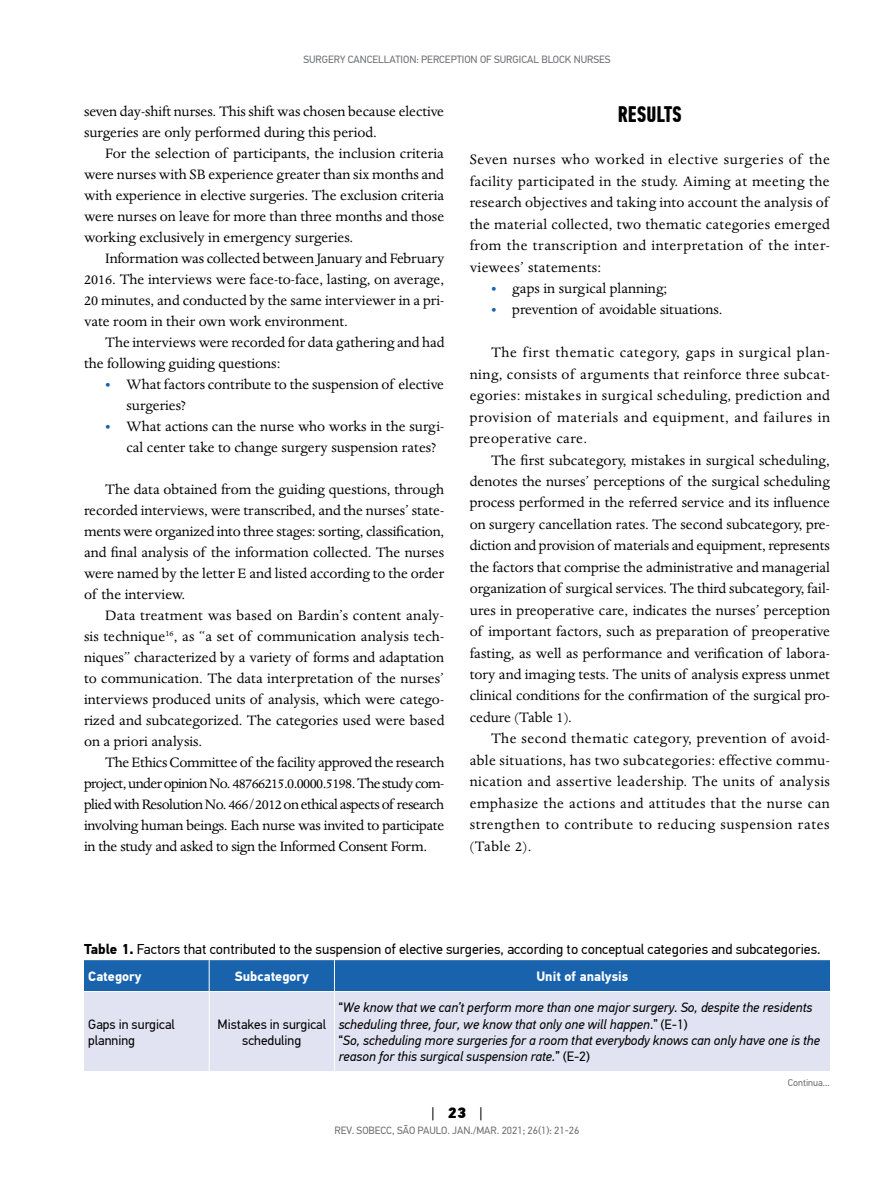
<style>
.page{position:relative;width:893px;height:1191px;background:#fff}
.page>*{position:absolute;margin:0;border:0;box-sizing:border-box;transform-origin:0 0}
.t1{font:700 22.5px "PF Din Text Comp Pro";color:#000}
.t2{font:15.75px/21px "Dante MT Std";color:#000;text-align:justify}
.t3{font:15px "PF Din Text Pro";color:#000}
.t4{font:14.25px "PF Din Text Pro";color:#000}
.t5{font:italic 13.5px/16.2px "PF Din Text Pro";color:#000}
.t6{font:13.5px/16.2px "PF Din Text Pro";color:#000}
.t7{font:700 13.5px "PF Din Text Pro";color:#fff}
.t8{font:10.5px "PF Din Text Pro";color:#6d6e71}
.t9{font:9.75px "PF Din Text Pro";color:#6d6e71}
.s1{color:#1963ad}
.s2{font-weight:700}
.s3{font-style:normal}
.s4{font-weight:900}
</style>
<div class="page">
<div style="left:84px;top:960px;width:746px;height:31px;background:#1963ad"></div>
<div style="left:84px;top:992px;width:746px;height:79px;background:#e1e2f2"></div>
<hr style="left:209px;top:960px;width:1px;height:31px;background:#fff">
<hr style="left:334px;top:960px;width:1px;height:31px;background:#fff">
<hr style="left:209px;top:992px;width:1px;height:79px;background:#fff">
<hr style="left:334px;top:992px;width:1px;height:79px;background:#fff">
<p class="t8" style="left:303px;top:53px;width:309px">SURGERY CANCELLATION: PERCEPTION OF SURGICAL BLOCK NURSES</p>
<p class="t2" style="left:84px;top:100px;width:361px">seven day-shift nurses. This shift was chosen because elective surgeries are only performed during this period.</p>
<p class="t2" style="left:84px;top:142px;width:362px;text-indent:21px">For the selection of participants, the inclusion criteria were nurses with SB experience greater than six months and with experience in elective surgeries. The exclusion criteria were nurses on leave for more than three months and those working exclusively in emergency surgeries.</p>
<p class="t2" style="left:84px;top:247px;width:362px;text-indent:21px">Information was collected between January and February 2016. The interviews were face-to-face, lasting, on average, 20 minutes, and conducted by the same interviewer in a pri&shy;vate room in their own work environment.</p>
<p class="t2" style="left:84px;top:331px;width:362px;text-indent:21px">The interviews were recorded for data gathering and had the following guiding questions:</p>
<p class="t2" style="left:127px;top:373px;width:319px;text-indent:-21px"><span class="s1">•</span> What factors contribute to the suspension of elective surgeries?</p>
<p class="t2" style="left:127px;top:415px;width:319px;text-indent:-21px"><span class="s1">•</span> What actions can the nurse who works in the surgi&shy;cal center take to change surgery suspension rates?</p>
<p class="t2" style="left:84px;top:478px;width:362px;text-indent:21px">The data obtained from the guiding questions, through recorded interviews, were transcribed, and the nurses’ state&shy;ments were organized into three stages: sorting, classification, and final analysis of the information collected. The nurses were named by the letter E and listed according to the order of the interview.</p>
<p class="t2" style="left:84px;top:604px;width:362px;text-indent:21px">Data treatment was based on Bardin’s content analy&shy;sis technique<sup>16</sup>, as “a set of communication analysis tech&shy;niques” characterized by a variety of forms and adaptation to communication. The data interpretation of the nurses’ interviews produced units of analysis, which were catego&shy;rized and subcategorized. The categories used were based on a priori analysis.</p>
<p class="t2" style="left:84px;top:751px;width:362px;text-indent:21px">The Ethics Committee of the facility approved the research project, under opinion No. 48766215.0.0000.5198. The study com&shy;plied with Resolution No. 466/2012 on ethical aspects of research involving human beings. Each nurse was invited to participate in the study and asked to sign the Informed Consent Form.</p>
<h1 class="t1" style="left:618px;top:101px;width:66px">RESULTS</h1>
<p class="t2" style="left:470px;top:149px;width:362px;line-height:21.5px">Seven nurses who worked in elective surgeries of the facility participated in the study. Aiming at meeting the research objectives and taking into account the analysis of the material collected, two thematic categories emerged from the transcription and interpretation of the inter&shy;viewees’ statements:</p>
<p class="t2" style="left:491px;top:278px;width:178px"><span class="s1">•</span> gaps in surgical planning;</p>
<p class="t2" style="left:491px;top:299px;width:233px"><span class="s1">•</span> prevention of avoidable situations.</p>
<p class="t2" style="left:470px;top:342px;width:362px;line-height:21.5px;text-indent:21px">The first thematic category, gaps in surgical plan&shy;ning, consists of arguments that reinforce three subcat&shy;egories: mistakes in surgical scheduling, prediction and provision of materials and equipment, and failures in preoperative care.</p>
<p class="t2" style="left:470px;top:449px;width:362px;line-height:21.5px;text-indent:21px">The first subcategory, mistakes in surgical scheduling, denotes the nurses’ perceptions of the surgical scheduling process performed in the referred service and its influence on surgery cancellation rates. The second subcategory, pre&shy;diction and provision of materials and equipment, represents the factors that comprise the administrative and managerial organization of surgical services. The third subcategory, fail&shy;ures in preoperative care, indicates the nurses’ perception of important factors, such as preparation of preoperative fasting, as well as performance and verification of labora&shy;tory and imaging tests. The units of analysis express unmet clinical conditions for the confirmation of the surgical pro&shy;cedure (Table 1).</p>
<p class="t2" style="left:470px;top:728px;width:362px;line-height:21.5px;text-indent:21px">The second thematic category, prevention of avoid&shy;able situations, has two subcategories: effective commu&shy;nication and assertive leadership. The units of analysis emphasize the actions and attitudes that the nurse can strengthen to contribute to reducing suspension rates (Table 2).</p>
<p class="t4" style="left:84px;top:941px;width:738px"><span class="s2">Table 1.</span> Factors that contributed to the suspension of elective surgeries, according to conceptual categories and subcategories.</p>
<p class="t7" style="left:88px;top:968px;width:55px">Category</p>
<p class="t7" style="left:235px;top:968px;width:76px">Subcategory</p>
<p class="t7" style="left:536px;top:968px;width:93px">Unit of analysis</p>
<p class="t6" style="left:88px;top:1016px;width:88px">Gaps in surgical planning</p>
<p class="t6" style="left:218px;top:1016px;width:110px;text-align:center">Mistakes in surgical scheduling</p>
<p class="t5" style="left:339px;top:999px;width:483px"><span class="s3">“</span>We know that we can’t perform more than one major surgery. So, despite the residents scheduling three, four, we know that only one will happen<span class="s3">.” (E-1)<br>“</span>So, scheduling more surgeries for a room that everybody knows can only have one is the reason for this surgical suspension rate.<span class="s3">” (E-2)</span></p>
<p class="t9" style="left:788px;top:1076px;width:44px">Continua...</p>
<p class="t3" style="left:431px;top:1103px;width:53px">| <span class="s4">23</span> |</p>
<p class="t8" style="left:335px;top:1124px;width:246px">REV. SOBECC, SÃO PAULO. JAN./MAR. 2021; 26(1): 21-26</p>
</div>
